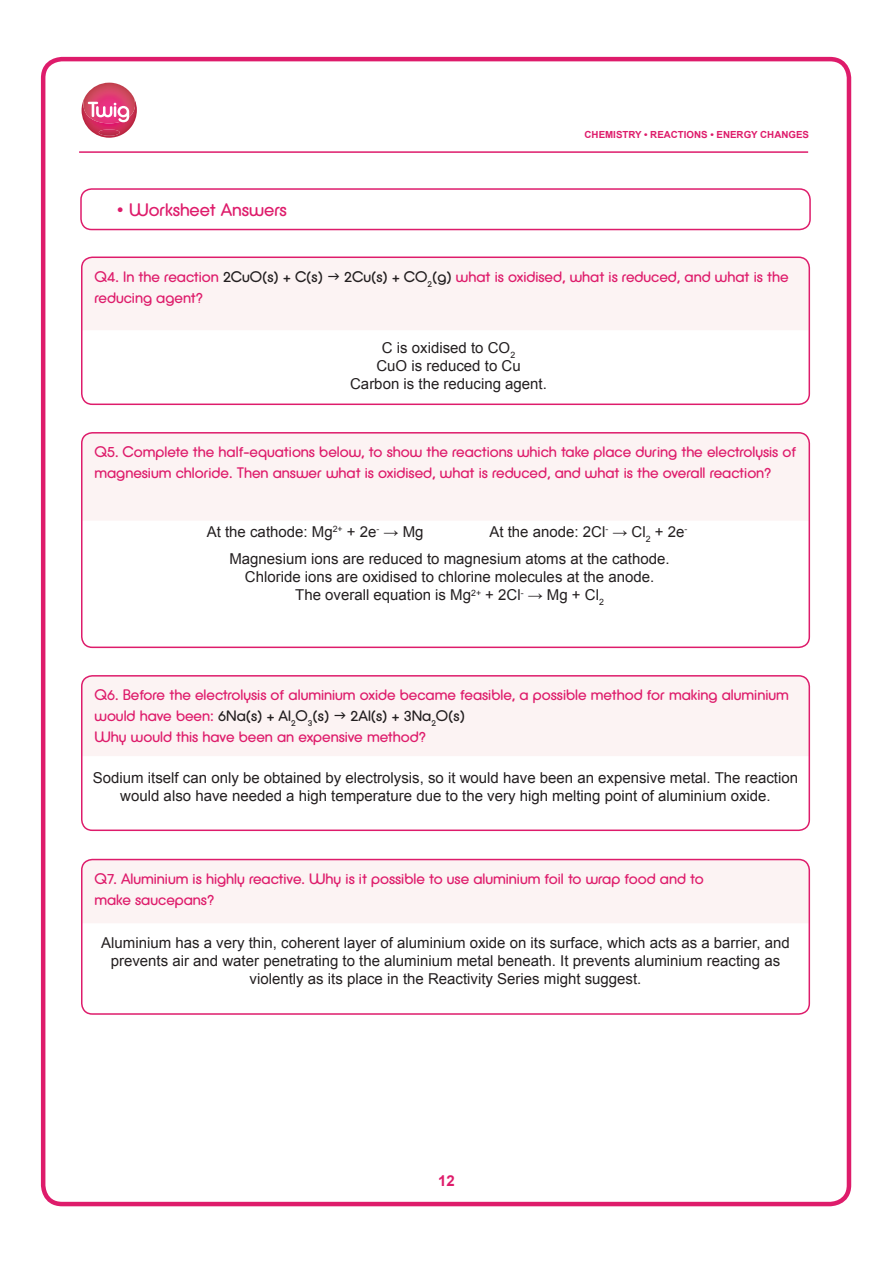
<style>
.page{position:relative;width:893px;height:1263px;background:#fff}
.page>*{position:absolute;margin:0;border:0;box-sizing:border-box;transform-origin:0 0}
.t1{font:18px "Defused";color:#de1c6b}
.t2{font:15px/18px "Arial";color:#231f20;text-align:center}
.t3{font:15px/21px "Defused";color:#de1c6b}
.t4{font:700 15px "Arial";color:#de1c6b}
.t5{font:700 9.75px "Arial";color:#de1c6b}
.s1{color:#231f20}
</style>
<div class="page">
<div style="left:41px;top:57px;width:810px;height:1149px;border:4px solid #de1c6b;border-radius:19px"></div>
<hr style="left:79px;top:151px;width:729px;height:2px;background:#de1c6b">
<img style="left:82px;top:100px;width:55px;height:25px">
<img style="left:99px;top:129px;width:21px;height:7px">
<img style="left:83px;top:91px;width:52px;height:32px">
<svg style="left:84px;top:83px;width:45px;height:39px"></svg>
<div style="left:83px;top:434px;width:726px;height:86px;background:#fcf3f3"></div>
<div style="left:81px;top:432px;width:729px;height:216px;border:2px solid #de1c6b;border-radius:11px"></div>
<div style="left:80px;top:188px;width:731px;height:42px;border:2px solid #de1c6b;border-radius:11px"></div>
<div style="left:83px;top:677px;width:725px;height:79px;background:#fcf3f3"></div>
<div style="left:81px;top:675px;width:729px;height:156px;border:2px solid #de1c6b;border-radius:11px"></div>
<div style="left:82px;top:859px;width:727px;height:64px;background:#fcf3f3"></div>
<div style="left:81px;top:859px;width:729px;height:156px;border:2px solid #de1c6b;border-radius:11px"></div>
<div style="left:82px;top:257px;width:727px;height:73px;background:#fcf3f3"></div>
<div style="left:81px;top:257px;width:729px;height:148px;border:2px solid #de1c6b;border-radius:11px"></div>
<svg style="left:335px;top:713px;width:11px;height:6px"></svg>
<svg style="left:328px;top:273px;width:11px;height:6px"></svg>
<p class="t1" style="left:116px;top:199px;width:172px">• Worksheet Answers</p>
<p class="t5" style="left:585px;top:128px;width:226px">CHEMISTRY • REACTIONS • ENERGY CHANGES</p>
<p class="t3" style="left:94px;top:266px;width:230px">Q4. In the reaction <span class="s1">2CuO(s) + C(s)</span></p>
<p class="t3" style="left:344px;top:266px;width:446px"><span class="s1">2Cu(s) + CO</span><sub>2</sub><span class="s1">(g)</span> what is oxidised, what is reduced, and what is the</p>
<p class="t3" style="left:95px;top:287px;width:110px">reducing agent?</p>
<p class="t2" style="left:350px;top:339px;width:198px">C is oxidised to CO<sub>2<br></sub>CuO is reduced to Cu<br>Carbon is the reducing agent.</p>
<p class="t3" style="left:94px;top:441px;width:703px">Q5. Complete the half-equations below, to show the reactions which take place during the electrolysis of magnesium chloride. Then answer what is oxidised, what is reduced, and what is the overall reaction?</p>
<p class="t2" style="left:207px;top:523px;width:218px">At the cathode: Mg<sup>2+</sup> + 2e<sup>-</sup> → Mg</p>
<p class="t2" style="left:229px;top:519px;width:459px;line-height:27px;text-align:left;text-indent:260px">At the anode: 2Cl<sup>-</sup> → Cl<sub>2</sub> + 2e<sup>-<br></sup>Magnesium ions are reduced to magnesium atoms at the cathode.</p>
<p class="t2" style="left:245px;top:568px;width:411px">Chloride ions are oxidised to chlorine molecules at the anode.<br>The overall equation is Mg<sup>2+</sup> + 2Cl<sup>-</sup> → Mg + Cl<sub>2</sub></p>
<p class="t3" style="left:94px;top:684px;width:696px">Q6. Before the electrolysis of aluminium oxide became feasible, a possible method for making aluminium would have been: <span class="s1">6Na(s) + Al</span><sub>2</sub><span class="s1">O</span><sub>3</sub><span class="s1">(s)</span></p>
<p class="t3" style="left:94px;top:705px;width:372px;text-indent:256px"><span class="s1">2Al(s) + 3Na</span><sub>2</sub><span class="s1">O(s)<br></span>Why would this have been an expensive method?</p>
<p class="t2" style="left:93px;top:769px;width:707px">Sodium itself can only be obtained by electrolysis, so it would have been an expensive metal. The reaction would also have needed a high temperature due to the very high melting point of aluminium oxide.</p>
<p class="t3" style="left:94px;top:868px;width:611px">Q7. Aluminium is highly reactive. Why is it possible to use aluminium foil to wrap food and to make saucepans?</p>
<p class="t2" style="left:101px;top:933px;width:690px">Aluminium has a very thin, coherent layer of aluminium oxide on its surface, which acts as a barrier, and prevents air and water penetrating to the aluminium metal beneath. It prevents aluminium reacting as violently as its place in the Reactivity Series might suggest.</p>
<p class="t4" style="left:438px;top:1170px;width:18px">12</p>
</div>
